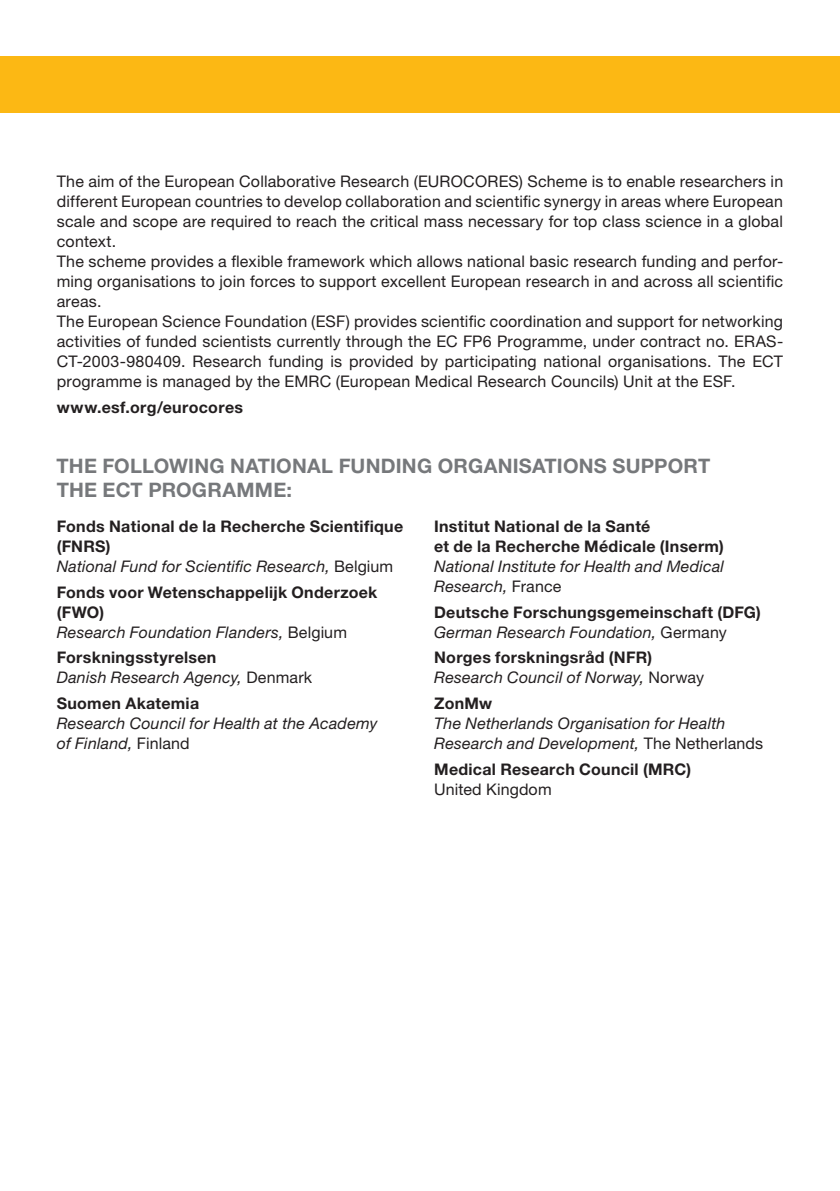
<style>
.page{position:relative;width:840px;height:1191px;background:#fff}
.page>*{position:absolute;margin:0;border:0;box-sizing:border-box;transform-origin:0 0}
.t1{font:700 20px "Helvetica Neue LT Std";letter-spacing:.015em;color:#76787b}
.t2{font:16px/20px "Helvetica Neue LT Std";letter-spacing:.015em;color:#231f20}
.t3{font:700 16px/20px "Helvetica Neue LT Std";letter-spacing:.02em;color:#231f20}
.t4{font:italic 16px/20px "Helvetica Neue LT Std";letter-spacing:.015em;color:#231f20}
.s1{font-weight:400;font-style:italic}
.s2{font-weight:400}
.s3{font-weight:700;font-style:normal}
.s4{font-style:normal}
</style>
<div class="page">
<div style="left:0;top:57px;width:839px;height:56px;background:#fcb814"></div>
<p class="t2" style="left:57px;top:171px;width:727px">The aim of the European Collaborative Research (EUROCORES) Scheme is to enable researchers in different European countries to develop collaboration and scientific synergy in areas where European scale and scope are required to reach the critical mass necessary for top class science in a global context.<br>The scheme provides a flexible framework which allows national basic research funding and perfor&shy;ming organisations to join forces to support excellent European research in and across all scientific areas.<br>The European Science Foundation (ESF) provides scientific coordination and support for networking activities of funded scientists currently through the EC FP6 Programme, under contract no. ERAS-CT-2003-980409. Research funding is provided by participating national organisations. The ECT programme is managed by the EMRC (European Medical Research Councils) Unit at the ESF.</p>
<p class="t3" style="left:57px;top:397px;width:188px">www.esf.org/eurocores</p>
<p class="t1" style="left:57px;top:453px;width:112px">The following</p>
<p class="t1" style="left:230px;top:453px;width:14px">nationa</p>
<p class="t1" style="left:321px;top:453px;width:59px">l funding</p>
<p class="t1" style="left:437px;top:453px;width:14px">organisations</p>
<p class="t1" style="left:612px;top:453px;width:70px">support</p>
<p class="t1" style="left:57px;top:477px;width:108px">the ECT Programm</p>
<p class="t1" style="left:273px;top:477px;width:20px">e:</p>
<p class="t3" style="left:57px;top:516px;width:348px">Fonds National de la Recherche Scientifique (FNRS)<br><span class="s1">National Fund for Scientific Research,</span> <span class="s2">Belgium</span></p>
<p class="t3" style="left:57px;top:581px;width:322px">Fonds voor Wetenschappelijk Onderzoek (FWO)<br><span class="s1">Research Foundation Flanders,</span> <span class="s2">Belgium</span></p>
<p class="t4" style="left:57px;top:647px;width:257px"><span class="s3">Forskningsstyrelsen<br></span>Danish Research Agency, <span class="s4">Denmark</span></p>
<p class="t3" style="left:57px;top:693px;width:144px">Suomen Akatemia</p>
<p class="t4" style="left:57px;top:713px;width:322px">Research Council for Health at the Academy of Finland, <span class="s4">Finland</span></p>
<p class="t3" style="left:434px;top:516px;width:291px">Institut National de la Santé<br>et de la Recherche Médicale (Inserm)</p>
<p class="t4" style="left:434px;top:556px;width:291px">National Institute for Health and Medical<br>Research, <span class="s4">France</span></p>
<p class="t3" style="left:434px;top:601px;width:328px">Deutsche Forschungsgemeinschaft (DFG)<br><span class="s1">German Research Foundation,</span> <span class="s2">Germany</span></p>
<p class="t3" style="left:434px;top:647px;width:271px">Norges forskningsråd (NFR)<br><span class="s1">Research Council of Norway,</span> <span class="s2">Norway</span></p>
<p class="t3" style="left:434px;top:693px;width:60px">ZonMw</p>
<p class="t4" style="left:434px;top:713px;width:330px">The Netherlands Organisation for Health<br>Research and Development, <span class="s4">The Netherlands</span></p>
<p class="t3" style="left:434px;top:758px;width:258px">Medical Research Council (MRC)</p>
<p class="t2" style="left:434px;top:779px;width:119px">United Kingdom</p>
</div>
